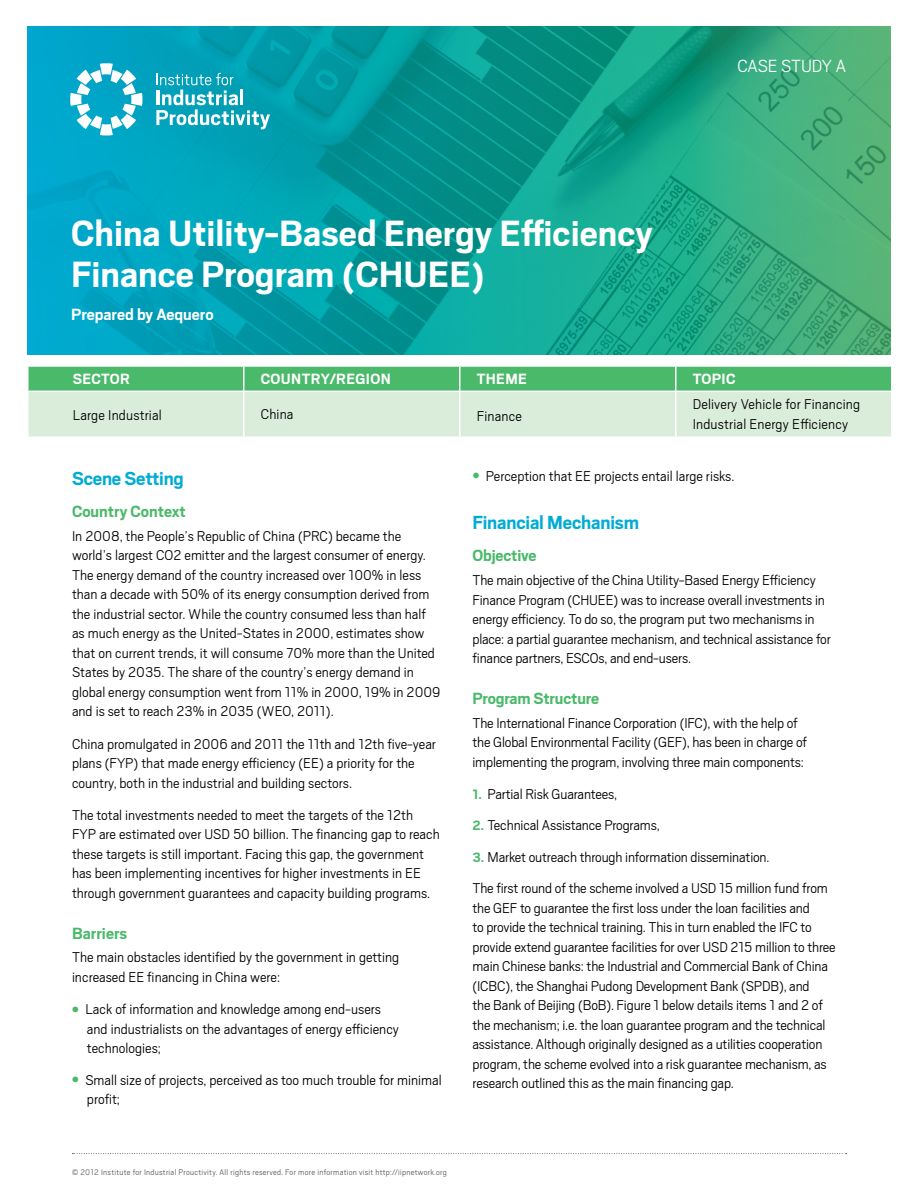
<style>
.page{position:relative;width:918px;height:1188px;background:#fff}
.page>*{position:absolute;margin:0;border:0;box-sizing:border-box;transform-origin:0 0}
.t1{font:700 40.5px/40.5px "Scout";color:#fff}
.t2{font:700 21px "Scout";letter-spacing:-.01em;color:#00acd4}
.t3{font:300 19.5px "Scout";letter-spacing:-.01em;color:#fff}
.t4{font:700 18px "Scout";letter-spacing:-.01em;color:#4ab969}
.t5{font:700 18px "Scout";letter-spacing:-.005em;color:#fff}
.t6{font:700 16.5px "Scout";letter-spacing:.025em;color:#fff}
.t7{font:300 15.75px/19.5px "Scout";letter-spacing:-.01em;color:#000}
.t8{font:300 15.75px/19.5px "Scout";letter-spacing:.01em;color:#000}
.t9{font:300 9px "Scout";letter-spacing:.03em;color:#58595b}
.s1{color:#4ab969}
.s2{font-weight:700;font-size:15px;color:#4ab969}
</style>
<div class="page">
<svg style="left:27px;top:26px;width:864px;height:329px;background:#13a399"></svg>
<svg style="left:27px;top:366px;width:865px;height:71px;background:#abdcb6"></svg>
<hr style="left:460px;top:391px;width:216px;height:1px;background:#fff">
<svg style="left:156px;top:73px;width:114px;height:56px"></svg>
<svg style="left:70px;top:63px;width:73px;height:73px"></svg>
<svg style="left:72px;top:1153px;width:775px;height:1px"></svg>
<h1 class="t1" style="left:71px;top:211px;width:583px">China Utility-Based Energy Efficiency<br>Finance Program (CHUEE)</h1>
<p class="t5" style="left:71px;top:302px;width:144px">Prepared by Aequero</p>
<p class="t3" style="left:737px;top:53px;width:110px">CASE STUDY A</p>
<p class="t6" style="left:73px;top:368px;width:59px">SECTOR</p>
<p class="t6" style="left:261px;top:368px;width:132px">COUNTRY/REGION</p>
<p class="t6" style="left:477px;top:368px;width:52px">THEME</p>
<p class="t6" style="left:693px;top:368px;width:44px">TOPIC</p>
<p class="t8" style="left:73px;top:404px;width:91px">Large Industrial</p>
<p class="t7" style="left:261px;top:404px;width:34px">China</p>
<p class="t8" style="left:477px;top:406px;width:47px">Finance</p>
<p class="t8" style="left:693px;top:394px;width:169px">Delivery Vehicle for Financing<br>Industrial Energy Efficiency</p>
<h2 class="t2" style="left:72px;top:465px;width:113px">Scene Setting</h2>
<p class="t4" style="left:72px;top:500px;width:115px">Country Context</p>
<p class="t7" style="left:72px;top:525px;width:370px">In 2008, the People’s Republic of China (PRC) became the world’s largest CO2 emitter and the largest consumer of energy.<br>The energy demand of the country increased over 100% in less than a decade with 50% of its energy consumption derived from the industrial sector. While the country consumed less than half as much energy as the United-States in 2000, estimates show that on current trends, it will consume 70% more than the United States by 2035. The share of the country’s energy demand in global energy consumption went from 11% in 2000, 19% in 2009 and is set to reach 23% in 2035 (WEO, 2011).</p>
<p class="t7" style="left:72px;top:733px;width:366px">China promulgated in 2006 and 2011 the 11th and 12th five-year plans (FYP) that made energy efficiency (EE) a priority for the country, both in the industrial and building sectors.</p>
<p class="t7" style="left:72px;top:804px;width:369px">The total investments needed to meet the targets of the 12th FYP are estimated over USD 50 billion. The financing gap to reach these targets is still important. Facing this gap, the government has been implementing incentives for higher investments in EE through government guarantees and capacity building programs.</p>
<p class="t4" style="left:72px;top:921px;width:57px">Barriers</p>
<p class="t7" style="left:72px;top:947px;width:329px">The main obstacles identified by the government in getting increased EE financing in China were:</p>
<p class="t7" style="left:87px;top:999px;width:313px;text-indent:-15px"><span class="s1">●●●</span>Lack of information and knowledge among end-users and industrialists on the advantages of energy efficiency technologies;</p>
<p class="t7" style="left:87px;top:1069px;width:356px;text-indent:-15px"><span class="s1">●●●</span>Small size of projects, perceived as too much trouble for minimal profit;</p>
<p class="t9" style="left:72px;top:1166px;width:376px">© 2012 Institute for Industrial Prouctivity. All rights reserved. For more information visit http://iipnetwork.org</p>
<p class="t7" style="left:472px;top:465px;width:263px"><span class="s1">●●●</span>Perception that EE projects entail large risks.</p>
<h2 class="t2" style="left:472px;top:509px;width:168px">Financial Mechanism</h2>
<p class="t4" style="left:472px;top:544px;width:66px">Objective</p>
<p class="t7" style="left:472px;top:570px;width:360px">The main objective of the China Utility-Based Energy Efficiency Finance Program (CHUEE) was to increase overall investments in energy efficiency. To do so, the program put two mechanisms in place: a partial guarantee mechanism, and technical assistance for finance partners, ESCOs, and end-users.</p>
<p class="t4" style="left:472px;top:687px;width:128px">Program Structure</p>
<p class="t7" style="left:472px;top:712px;width:336px">The International Finance Corporation (IFC), with the help of the Global Environmental Facility (GEF), has been in charge of implementing the program, involving three main components:</p>
<p class="t7" style="left:472px;top:783px;width:146px"><span class="s2">1.</span> Partial Risk Guarantees,</p>
<p class="t7" style="left:472px;top:815px;width:189px"><span class="s2">2.</span> Technical Assistance Programs,</p>
<p class="t7" style="left:472px;top:840px;width:357px;line-height:31.5px"><span class="s2">3.</span> Market outreach through information dissemination.<br>The first round of the scheme involved a USD 15 million fund from</p>
<p class="t7" style="left:473px;top:897px;width:365px">the GEF to guarantee the first loss under the loan facilities and<br>to provide the technical training. This in turn enabled the IFC to provide extend guarantee facilities for over USD 215 million to three main Chinese banks: the Industrial and Commercial Bank of China (ICBC), the Shanghai Pudong Development Bank (SPDB), and<br>the Bank of Beijing (BoB). Figure 1 below details items 1 and 2 of the mechanism; i.e. the loan guarantee program and the technical assistance. Although originally designed as a utilities cooperation program, the scheme evolved into a risk guarantee mechanism, as research outlined this as the main financing gap.</p>
</div>
